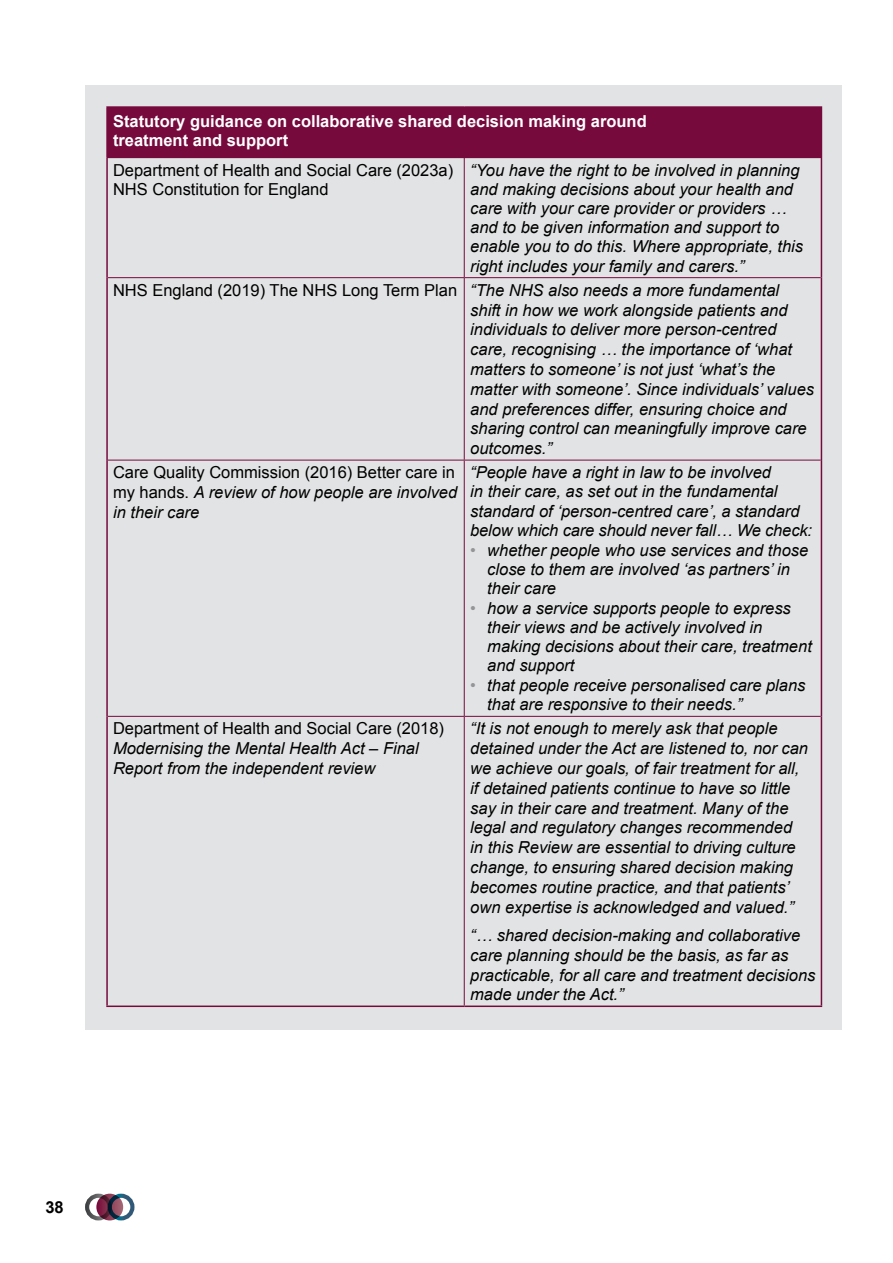
<style>
.page{position:relative;width:893px;height:1263px;background:#fff}
.page>*{position:absolute;margin:0;border:0;box-sizing:border-box;transform-origin:0 0}
.t1{font:italic 16.5px/19.8px "Arial";color:#000}
.t2{font:16.5px/19.8px "Arial";color:#000}
.t3{font:700 16.5px/19.8px "Arial";color:#fff}
.t4{font:700 16.5px "Arial";color:#000}
.s1{font-style:normal}
.s2{font-style:italic}
.s3{font-style:normal;color:#939598}
</style>
<div class="page">
<svg style="left:96px;top:1194px;width:27px;height:26px"></svg>
<div style="left:85px;top:1194px;width:27px;height:26px;border:4px solid #fff;border-radius:50%"></div>
<div style="left:108px;top:1194px;width:26px;height:26px;border:4px solid #fff;border-radius:50%"></div>
<div style="left:85px;top:85px;width:757px;height:944px;background:#e2e3e4"></div>
<div style="left:107px;top:107px;width:714px;height:51px;background:#770a3d"></div>
<hr style="left:106px;top:108px;width:2px;height:50px;background:#770a3d">
<hr style="left:106px;top:106px;width:358px;height:2px;background:#770a3d">
<hr style="left:464px;top:106px;width:358px;height:2px;background:#770a3d">
<hr style="left:821px;top:108px;width:1px;height:50px;background:#770a3d">
<hr style="left:106px;top:158px;width:2px;height:120px;background:#770a3d">
<hr style="left:464px;top:158px;width:1px;height:119px;background:#770a3d">
<hr style="left:821px;top:158px;width:1px;height:120px;background:#770a3d">
<hr style="left:106px;top:278px;width:2px;height:182px;background:#770a3d">
<hr style="left:108px;top:277px;width:356px;height:1px;background:#770a3d">
<hr style="left:464px;top:278px;width:1px;height:182px;background:#770a3d">
<hr style="left:464px;top:277px;width:357px;height:1px;background:#770a3d">
<hr style="left:821px;top:278px;width:1px;height:182px;background:#770a3d">
<hr style="left:106px;top:460px;width:2px;height:256px;background:#770a3d">
<hr style="left:108px;top:460px;width:356px;height:1px;background:#770a3d">
<hr style="left:464px;top:460px;width:1px;height:256px;background:#770a3d">
<hr style="left:464px;top:460px;width:357px;height:1px;background:#770a3d">
<hr style="left:821px;top:460px;width:1px;height:256px;background:#770a3d">
<hr style="left:106px;top:716px;width:2px;height:289px;background:#770a3d">
<hr style="left:108px;top:716px;width:356px;height:1px;background:#770a3d">
<hr style="left:106px;top:1005px;width:358px;height:2px;background:#770a3d">
<hr style="left:464px;top:717px;width:1px;height:288px;background:#770a3d">
<hr style="left:464px;top:716px;width:357px;height:1px;background:#770a3d">
<hr style="left:821px;top:716px;width:1px;height:289px;background:#770a3d">
<hr style="left:464px;top:1005px;width:358px;height:2px;background:#770a3d">
<p class="t3" style="left:113px;top:111px;width:535px">Statutory guidance on collaborative shared decision making around treatment and support</p>
<p class="t2" style="left:113px;top:160px;width:342px">Department of Health and Social Care (2023a)<br>NHS Constitution for England</p>
<p class="t1" style="left:470px;top:160px;width:334px;line-height:19.2px">“You have the right to be involved in planning and making decisions about your health and care with your care provider or providers … and to be given information and support to enable you to do this. Where appropriate, this right includes your family and carers.”</p>
<p class="t1" style="left:470px;top:280px;width:345px;text-indent:-357px"><span class="s1">NHS England (2019) The NHS Long Term Plan</span> “The NHS also needs a more fundamental<br>shift in how we work alongside patients and individuals to deliver more person-centred care, recognising … the importance of ‘what matters to someone’ is not just ‘what’s the matter with someone’. Since individuals’ values and preferences differ, ensuring choice and sharing control can meaningfully improve care outcomes.”</p>
<p class="t2" style="left:113px;top:463px;width:346px">Care Quality Commission (2016) Better care in my hands. <span class="s2">A review of how people are involved in their care</span></p>
<p class="t1" style="left:470px;top:463px;width:343px;line-height:19.2px">“People have a right in law to be involved<br>in their care, as set out in the fundamental standard of ‘person-centred care’, a standard below which care should never fall… We check:</p>
<p class="t1" style="left:487px;top:540px;width:323px;line-height:19.2px;text-indent:-17px"><span class="s3">•</span> whether people who use services and those close to them are involved ‘as partners’ in their care</p>
<p class="t1" style="left:487px;top:599px;width:326px;line-height:19.2px;text-indent:-17px"><span class="s3">•</span> how a service supports people to express their views and be actively involved in making decisions about their care, treatment and support</p>
<p class="t1" style="left:487px;top:676px;width:320px;line-height:19.2px;text-indent:-17px"><span class="s3">•</span> that people receive personalised care plans that are responsive to their needs.”</p>
<p class="t2" style="left:113px;top:719px;width:333px">Department of Health and Social Care (2018)</p>
<p class="t1" style="left:113px;top:739px;width:307px">Modernising the Mental Health Act – Final<br>Report from the independent review</p>
<p class="t1" style="left:470px;top:719px;width:339px">“It is not enough to merely ask that people detained under the Act are listened to, nor can we achieve our goals, of fair treatment for all, if detained patients continue to have so little say in their care and treatment. Many of the legal and regulatory changes recommended in this Review are essential to driving culture change, to ensuring shared decision making becomes routine practice, and that patients’ own expertise is acknowledged and valued.”</p>
<p class="t1" style="left:470px;top:925px;width:347px">“… shared decision-making and collaborative care planning should be the basis, as far as practicable, for all care and treatment decisions made under the Act.”</p>
<p class="t4" style="left:45px;top:1196px;width:20px">38</p>
</div>
